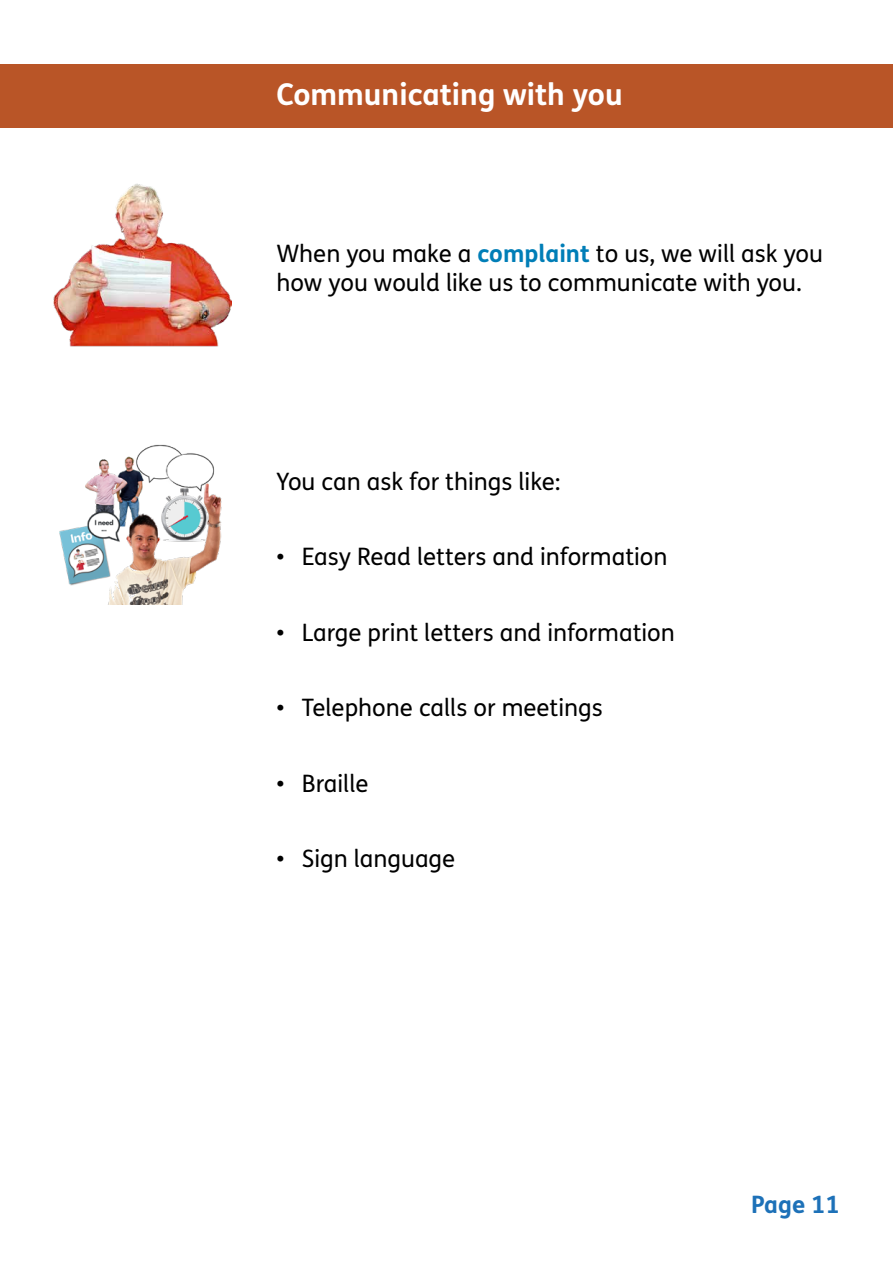
<style>
.page{position:relative;width:893px;height:1263px;background:#fff}
.page>*{position:absolute;margin:0;border:0;box-sizing:border-box;transform-origin:0 0}
.Bodytext_-_P{font:700 30px "FS Me Pro";color:#fff}
.Bodytext_-_P-2{font:24px/28.8px "FS Me Pro";color:#000}
.t1{font:700 24px "FS Me Pro";color:#1d71b8}
.s1{font-weight:700;color:#007eb7}
</style>
<div class="page">
<div style="left:0;top:64px;width:893px;height:64px;background:#b95527"></div>
<img style="left:59px;top:444px;width:163px;height:161px">
<img style="left:53px;top:183px;width:179px;height:164px">
<p class="Bodytext_-_P" style="left:276px;top:72px;width:348px">Communicating with you</p>
<p class="Bodytext_-_P-2" style="left:276px;top:238px;width:548px">When you make a <span class="s1">complaint</span> to us, we will ask you how you would like us to communicate with you.</p>
<p class="Bodytext_-_P-2" style="left:276px;top:466px;width:286px">You can ask for things like:</p>
<p class="Bodytext_-_P-2" style="left:276px;top:542px;width:393px">• Easy Read letters and information</p>
<p class="Bodytext_-_P-2" style="left:276px;top:617px;width:400px">• Large print letters and information</p>
<p class="Bodytext_-_P-2" style="left:276px;top:693px;width:328px">• Telephone calls or meetings</p>
<p class="Bodytext_-_P-2" style="left:276px;top:768px;width:94px">• Braille</p>
<p class="Bodytext_-_P-2" style="left:276px;top:844px;width:180px">• Sign language</p>
<p class="t1" style="left:751px;top:1186px;width:90px">Page 11</p>
</div>
